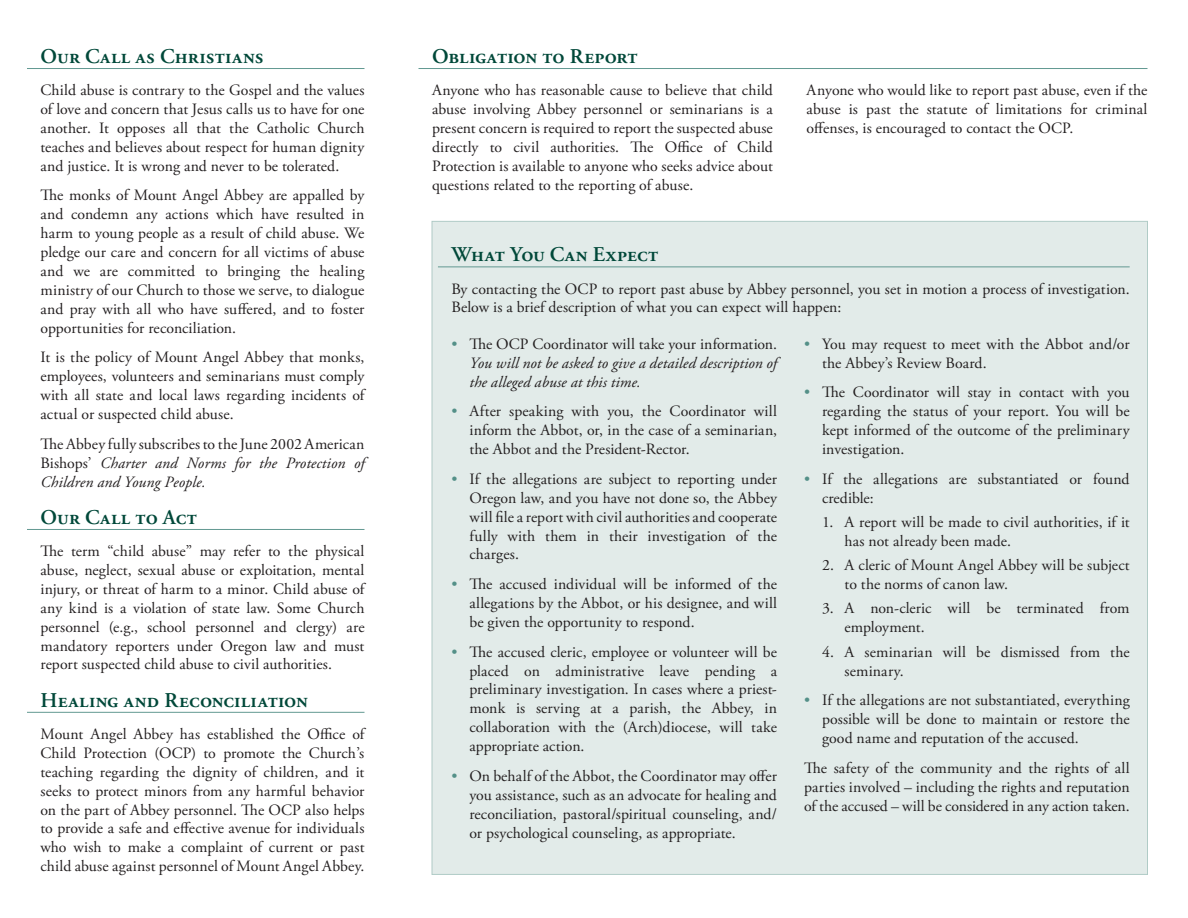
<style>
.page{position:relative;width:1188px;height:918px;background:#fff}
.page>*{position:absolute;margin:0;border:0;box-sizing:border-box;transform-origin:0 0}
.t1{font:600 21px "Adobe Garamond Pro";letter-spacing:.005em;color:#004839}
.t2{font:15.75px/18.9px "Adobe Garamond Pro";letter-spacing:.005em;color:#231f20;text-align:justify}
.t3{font:italic 15.75px/18.9px "Adobe Garamond Pro";letter-spacing:.005em;color:#231f20;text-align:justify}
.s1{font-style:normal}
.s2{font-style:normal;color:#549088}
.s3{color:#549088}
</style>
<div class="page">
<div style="left:432px;top:221px;width:716px;height:654px;background:#e2ebe9;border:1px solid #b0cbc6"></div>
<hr style="left:27px;top:68px;width:337px;height:1px;background:#629992">
<hr style="left:27px;top:529px;width:337px;height:1px;background:#629992">
<hr style="left:27px;top:712px;width:337px;height:1px;background:#629992">
<hr style="left:418px;top:68px;width:730px;height:1px;background:#629992">
<hr style="left:438px;top:267px;width:692px;height:1px;background:#629992">
<h1 class="t1" style="left:40px;top:44px;width:225px">Our Call as Christians</h1>
<p class="t2" style="left:40px;top:81px;width:325px">Child abuse is contrary to the Gospel and the values of love and concern that Jesus calls us to have for one another. It opposes all that the Catholic Church teaches and believes about respect for human dignity and justice. It is wrong and never to be tolerated.</p>
<p class="t2" style="left:40px;top:187px;width:326px">The monks of Mount Angel Abbey are appalled by and condemn any actions which have resulted in harm to young people as a result of child abuse. We pledge our care and concern for all victims of abuse and we are committed to bringing the healing ministry of our Church to those we serve, to dialogue and pray with all who have suffered, and to foster opportunities for reconciliation.</p>
<p class="t2" style="left:40px;top:349px;width:327px">It is the policy of Mount Angel Abbey that monks, employees, volunteers and seminarians must comply with all state and local laws regarding incidents of actual or suspected child abuse.</p>
<p class="t3" style="left:40px;top:435px;width:326px"><span class="s1">The Abbey fully subscribes to the June 2002 American Bishops’</span> Charter and Norms for the Protection of Children and Young People.</p>
<h1 class="t1" style="left:40px;top:505px;width:158px">Our Call to Act</h1>
<p class="t2" style="left:40px;top:542px;width:327px">The term “child abuse” may refer to the physical abuse, neglect, sexual abuse or exploitation, mental injury, or threat of harm to a minor. Child abuse of any kind is a violation of state law. Some Church personnel (e.g., school personnel and clergy) are mandatory reporters under Oregon law and must report suspected child abuse to civil authorities.</p>
<h1 class="t1" style="left:40px;top:688px;width:269px">Healing and Reconciliation</h1>
<p class="t2" style="left:40px;top:725px;width:327px;text-align:left">Mount Angel Abbey has established the Office of Child Protection (OCP) to promote the Church’s teaching regarding the dignity of children, and it seeks to protect minors from any harmful behavior on the part of Abbey personnel. The OCP also helps to provide a safe and effective avenue for individuals who wish to make a complaint of current or past child abuse against personnel of Mount Angel Abbey.</p>
<h1 class="t1" style="left:432px;top:44px;width:207px">Obligation to Report</h1>
<p class="t2" style="left:432px;top:81px;width:342px">Anyone who has reasonable cause to believe that child abuse involving Abbey personnel or seminarians is a present concern is required to report the suspected abuse directly to civil authorities. The Office of Child Protection is available to anyone who seeks advice about questions related to the reporting of abuse.</p>
<p class="t2" style="left:807px;top:81px;width:342px">Anyone who would like to report past abuse, even if the abuse is past the statute of limitations for criminal offenses, is encouraged to contact the OCP.</p>
<h1 class="t1" style="left:451px;top:242px;width:208px">What You Can Expect</h1>
<p class="t2" style="left:451px;top:280px;width:680px">By contacting the OCP to report past abuse by Abbey personnel, you set in motion a process of investigation.<br>Below is a brief description of what you can expect will happen:</p>
<p class="t3" style="left:469px;top:335px;width:309px;text-indent:-18px"><span class="s2">•</span> <span class="s1">The OCP Coordinator will take your information.<br></span>You will not be asked to give a detailed description of the alleged abuse at this time.</p>
<p class="t2" style="left:469px;top:402px;width:309px;text-indent:-18px"><span class="s3">•</span> After speaking with you, the Coordinator will inform the Abbot, or, in the case of a seminarian, the Abbot and the President-Rector.</p>
<p class="t2" style="left:469px;top:470px;width:309px;text-indent:-18px"><span class="s3">•</span> If the allegations are subject to reporting under Oregon law, and you have not done so, the Abbey will file a report with civil authorities and cooperate fully with them in their investigation of the charges.</p>
<p class="t2" style="left:469px;top:575px;width:309px;text-indent:-18px"><span class="s3">•</span> The accused individual will be informed of the allegations by the Abbot, or his designee, and will be given the opportunity to respond.</p>
<p class="t2" style="left:469px;top:643px;width:309px;text-indent:-18px"><span class="s3">•</span> The accused cleric, employee or volunteer will be placed on administrative leave pending a preliminary investigation. In cases where a priest&shy;monk is serving at a parish, the Abbey, in collaboration with the (Arch)diocese, will take appropriate action.</p>
<p class="t2" style="left:469px;top:767px;width:309px;text-indent:-18px"><span class="s3">•</span> On behalf of the Abbot, the Coordinator may offer you assistance, such as an advocate for healing and reconciliation, pastoral/spiritual counseling, and/ or psychological counseling, as appropriate.</p>
<p class="t2" style="left:822px;top:335px;width:309px;text-indent:-18px"><span class="s3">•</span> You may request to meet with the Abbot and/or the Abbey’s Review Board.</p>
<p class="t2" style="left:822px;top:384px;width:309px;text-indent:-18px"><span class="s3">•</span> The Coordinator will stay in contact with you regarding the status of your report. You will be kept informed of the outcome of the preliminary investigation.</p>
<p class="t2" style="left:822px;top:470px;width:309px;text-indent:-18px"><span class="s3">•</span> If the allegations are substantiated or found credible:</p>
<p class="t2" style="left:845px;top:513px;width:287px;text-indent:-23px">1. A report will be made to civil authorities, if it has not already been made.</p>
<p class="t2" style="left:845px;top:556px;width:287px;text-indent:-23px">2. A cleric of Mount Angel Abbey will be subject to the norms of canon law.</p>
<p class="t2" style="left:845px;top:600px;width:287px;text-indent:-23px">3. A non-cleric will be terminated from employment.</p>
<p class="t2" style="left:845px;top:643px;width:287px;text-indent:-23px">4. A seminarian will be dismissed from the seminary.</p>
<p class="t2" style="left:822px;top:691px;width:309px;text-indent:-18px"><span class="s3">•</span> If the allegations are not substantiated, everything possible will be done to maintain or restore the good name and reputation of the accused.</p>
<p class="t2" style="left:804px;top:759px;width:327px">The safety of the community and the rights of all parties involved – including the rights and reputation of the accused – will be considered in any action taken.</p>
</div>
